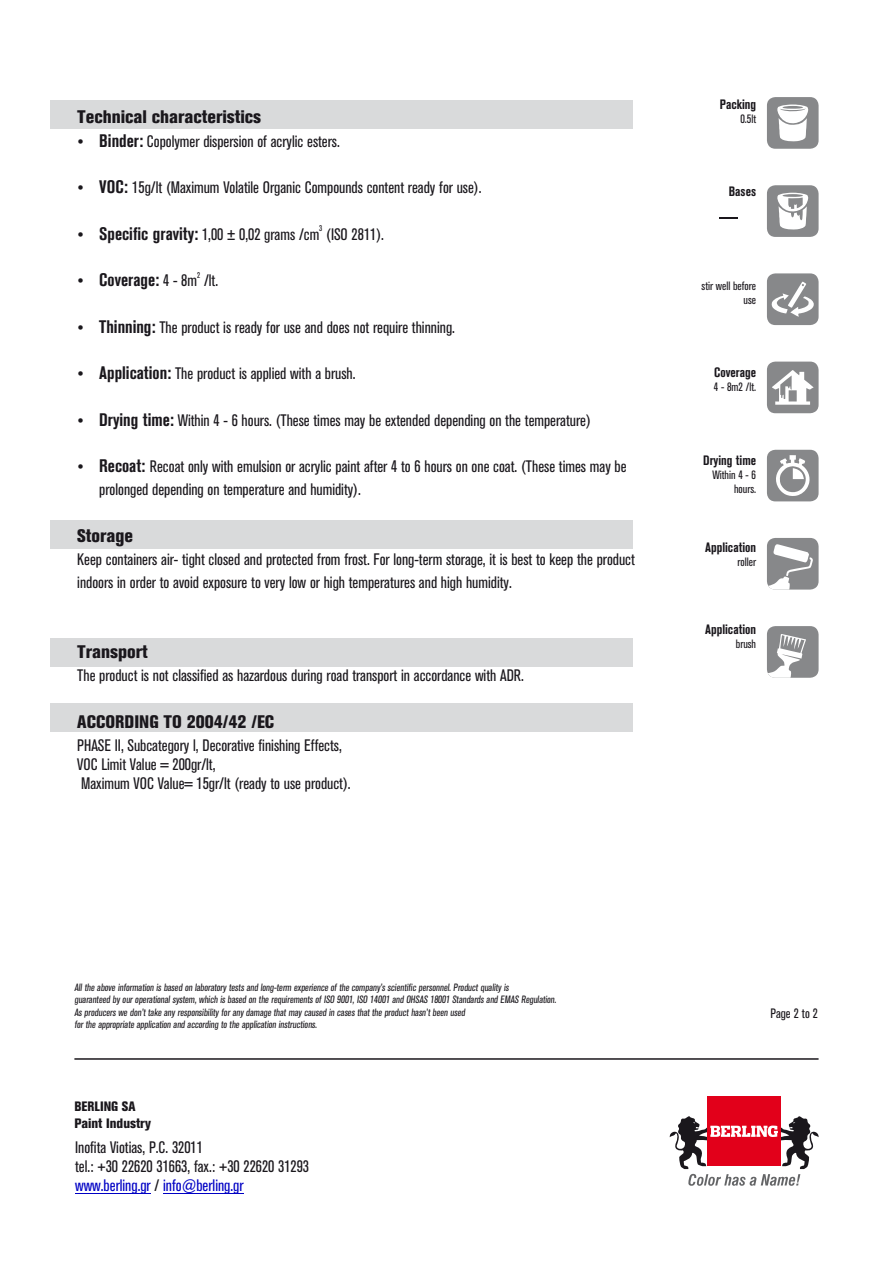
<style>
.page{position:relative;width:893px;height:1263px;background:#fff}
.page>*{position:absolute;margin:0;border:0;box-sizing:border-box;transform-origin:0 0}
.t1{font:900 condensed 18px "PF Akzidenz";color:#1a171c}
.t2{font:700 condensed 18px "PF Akzidenz";color:#1a171c}
.t3{font:condensed 16.5px/19px "PF Akzidenz";color:#1a171c}
.t4{font:700 condensed 13.5px "PF Akzidenz";color:#1a171c}
.t5{font:900 condensed 13.5px/16.5px "PF Akzidenz";color:#1a171c}
.t6{font:condensed 13.5px "PF Akzidenz";color:#1a171c}
.t7{font:condensed 12px/13.8px "PF Akzidenz";color:#1a171c;text-align:right}
.t8{font:condensed 10.5px/12.6px "PF Akzidenz";color:#1a171c}
.t9{font:condensed 8.25px "PF Akzidenz";color:#1a171c}
.s1{font-weight:700;font-size:18px}
.s2{font-weight:400;font-size:16.5px}
.s3{color:#0000c4}
</style>
<div class="page">
<div style="left:50px;top:703px;width:582px;height:28px;background:#d9dadb"></div>
<div style="left:50px;top:639px;width:582px;height:28px;background:#d9dadb"></div>
<div style="left:50px;top:520px;width:582px;height:28px;background:#d9dadb"></div>
<div style="left:50px;top:101px;width:582px;height:28px;background:#d9dadb"></div>
<hr style="left:74px;top:1058px;width:745px;height:2px;background:#1a171c">
<div style="left:707px;top:1096px;width:74px;height:70px;background:#e2001a"></div>
<svg style="left:669px;top:1116px;width:150px;height:70px"></svg>
<hr style="left:75px;top:1193px;width:76px;height:1px;background:#0000c4">
<hr style="left:163px;top:1193px;width:81px;height:1px;background:#0000c4">
<div style="left:767px;top:362px;width:52px;height:51px;background:#87888a;border-radius:9px"></div>
<svg style="left:772px;top:370px;width:42px;height:35px"></svg>
<div style="left:767px;top:450px;width:52px;height:51px;background:#87888a;border-radius:9px"></div>
<svg style="left:776px;top:455px;width:34px;height:41px"></svg>
<div style="left:767px;top:185px;width:52px;height:52px;background:#87888a;border-radius:9px"></div>
<svg style="left:777px;top:193px;width:31px;height:37px"></svg>
<div style="left:767px;top:273px;width:52px;height:52px;background:#87888a;border-radius:9px"></div>
<svg style="left:771px;top:281px;width:43px;height:36px"></svg>
<div style="left:767px;top:97px;width:52px;height:52px;background:#87888a;border-radius:9px"></div>
<svg style="left:777px;top:104px;width:31px;height:38px"></svg>
<div style="left:767px;top:538px;width:52px;height:52px;background:#87888a;border-radius:9px"></div>
<svg style="left:768px;top:544px;width:45px;height:46px"></svg>
<div style="left:767px;top:626px;width:52px;height:52px;background:#87888a;border-radius:9px"></div>
<svg style="left:768px;top:634px;width:38px;height:44px"></svg>
<svg style="left:719px;top:218px;width:18px;height:1px"></svg>
<p class="t1" style="left:77px;top:107px;width:185px">Technical characteristics</p>
<p class="t3" style="left:77px;top:132px;width:264px">• <span class="s1">Binder:</span> Copolymer dispersion of acrylic esters.</p>
<p class="t3" style="left:77px;top:178px;width:406px">• <span class="s1">VOC:</span> 15g/lt (Maximum Volatile Organic Compounds content ready for use).</p>
<p class="t9" style="left:319px;top:224px;width:5px">3</p>
<p class="t3" style="left:77px;top:225px;width:308px">• <span class="s1">Specific gravity:</span> 1,00 ± 0,02 grams /cm (ISO 2811).</p>
<p class="t9" style="left:197px;top:270px;width:5px">2</p>
<p class="t2" style="left:77px;top:270px;width:142px">• Coverage: <span class="s2">4 - 8m /lt.</span></p>
<p class="t3" style="left:77px;top:318px;width:379px">• <span class="s1">Thinning:</span> The product is ready for use and does not require thinning.</p>
<p class="t3" style="left:77px;top:364px;width:280px">• <span class="s1">Application:</span> The product is applied with a brush.</p>
<p class="t3" style="left:77px;top:411px;width:515px">• <span class="s1">Drying time:</span> Within 4 - 6 hours. (These times may be extended depending on the temperature)</p>
<p class="t3" style="left:99px;top:455px;width:529px;line-height:23.2px;text-indent:-22px">• <span class="s1">Recoat:</span> Recoat only with emulsion or acrylic paint after 4 to 6 hours on one coat. (These times may be prolonged depending on temperature and humidity).</p>
<p class="t1" style="left:77px;top:525px;width:57px">Storage</p>
<p class="t3" style="left:77px;top:548px;width:559px;line-height:23.2px">Keep containers air- tight closed and protected from frost. For long-term storage, it is best to keep the product indoors in order to avoid exposure to very low or high temperatures and high humidity.</p>
<p class="t1" style="left:77px;top:642px;width:72px">Transport</p>
<p class="t3" style="left:77px;top:667px;width:448px">The product is not classified as hazardous during road transport in accordance with ADR.</p>
<p class="t1" style="left:77px;top:712px;width:198px">ACCORDING TO 2004/42 /EC</p>
<p class="t3" style="left:77px;top:736px;width:275px">PHASE II, Subcategory l, Decorative finishing Effects,<br>VOC Limit Value = 200gr/lt,<br>Maximum VOC Value= 15gr/lt (ready to use product).</p>
<p class="t4" style="left:720px;top:97px;width:38px">Packing</p>
<p class="t7" style="left:740px;top:112px;width:17px">0.5lt</p>
<p class="t4" style="left:729px;top:184px;width:29px">Bases</p>
<p class="t7" style="left:702px;top:279px;width:56px">stir well before use</p>
<p class="t4" style="left:714px;top:365px;width:43px">Coverage</p>
<p class="t7" style="left:714px;top:381px;width:44px">4 - 8m2 /lt.</p>
<p class="t4" style="left:703px;top:453px;width:54px">Drying time</p>
<p class="t7" style="left:712px;top:468px;width:45px">Within 4 - 6 hours.</p>
<p class="t4" style="left:705px;top:540px;width:52px">Application</p>
<p class="t7" style="left:738px;top:556px;width:20px">roller</p>
<p class="t4" style="left:705px;top:622px;width:52px">Application</p>
<p class="t7" style="left:736px;top:637px;width:22px">brush</p>
<p class="t8" style="left:74px;top:981px;width:485px">All the above information is based on laboratory tests and long-term experience of the company’s scientific personnel. Product quality is<br>guaranteed by our operational system, which is based on the requirements of ISO 9001, ISO 14001 and OHSAS 18001 Standards and EMAS Regulation.<br>As producers we don’t take any responsibility for any damage that may caused in cases that the product hasn’t been used<br>for the appropriate application and according to the application instructions.</p>
<p class="t5" style="left:74px;top:1098px;width:78px">BERLING SA<br>Paint Industry</p>
<p class="t3" style="left:75px;top:1138px;width:236px">Inofita Viotias, P.C. 32011<br>tel.: +30 22620 31663, fax.: +30 22620 31293 <span class="s3">www.berling.gr</span> / <span class="s3">info@berling.gr</span></p>
<p class="t6" style="left:770px;top:1006px;width:49px">Page 2 to 2</p>
</div>
